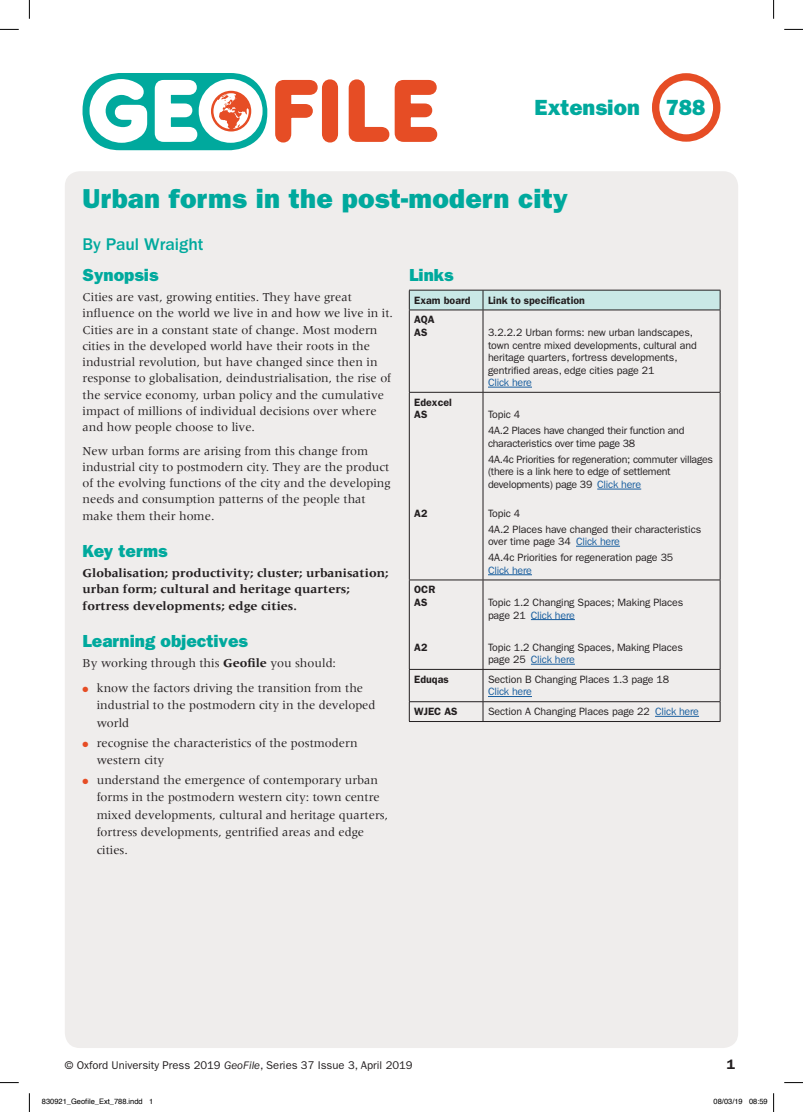
<style>
.page{position:relative;width:803px;height:1112px;background:#fff}
.page>*{position:absolute;margin:0;border:0;box-sizing:border-box;transform-origin:0 0}
.t1{font:89.12px "Frankfurter Medium Std";color:#e64d25}
.t2{font:27.5px "ITC Franklin Gothic Std Hvy";letter-spacing:.01em;color:#00a99d}
.t3{font:22px "ITC Franklin Gothic Std Hvy";color:#00a99d}
.t4{font:17.5px "ITC Franklin Gothic Std Hvy";color:#00a99d}
.t5{font:500 17.5px "ITC Franklin Gothic Std";color:#00a99d}
.t6{font:600 13.75px "ITC Franklin Gothic Std";color:#231f20}
.t7{font:12.5px/16.2px "Meridien LT Std";color:#231f20}
.t8{font:700 12.5px/16.2px "Meridien LT Std";color:#231f20}
.t9{font:11.25px "ITC Franklin Gothic Std";color:#231f20}
.t10{font:10.62px/12.5px "ITC Franklin Gothic Std";letter-spacing:-.01em;color:#231f20}
.t11{font:600 10.62px/12.5px "ITC Franklin Gothic Std";color:#231f20}
.t12{font:10.62px "ITC Franklin Gothic Std";letter-spacing:-.02em;color:#175d9e}
.t13{font:7.5px "Helvetica";color:#000}
.s1{color:#fff}
.s2{font-weight:700}
.s3{color:#e64d25}
.s4{color:#175d9e}
.s5{font-style:italic}
</style>
<div class="page">
<svg style="left:656px;top:77px;width:61px;height:61px"></svg>
<div style="left:652px;top:73px;width:68px;height:69px;border:7px solid #e64d25;border-radius:50%"></div>
<div style="left:83px;top:73px;width:184px;height:77px;background:#00a99d;border-radius:37px"></div>
<svg style="left:88px;top:78px;width:60px;height:66px"></svg>
<svg style="left:275px;top:79px;width:64px;height:64px"></svg>
<svg style="left:348px;top:79px;width:90px;height:63px"></svg>
<svg style="left:154px;top:78px;width:110px;height:66px"></svg>
<div style="left:211px;top:91px;width:40px;height:40px;border:2px solid #e64d25;border-radius:50%"></div>
<div style="left:65px;top:171px;width:673px;height:876px;background:#efedec;border-radius:15px"></div>
<div style="left:409px;top:290px;width:312px;height:20px;background:#c9e8e6"></div>
<hr style="left:409px;top:309px;width:74px;height:1px;background:#231f20">
<hr style="left:409px;top:310px;width:1px;height:82px;background:#231f20">
<hr style="left:483px;top:309px;width:237px;height:1px;background:#231f20">
<hr style="left:483px;top:310px;width:1px;height:82px;background:#231f20">
<hr style="left:720px;top:310px;width:1px;height:82px;background:#231f20">
<hr style="left:409px;top:392px;width:74px;height:1px;background:#231f20">
<hr style="left:409px;top:392px;width:1px;height:187px;background:#231f20">
<hr style="left:483px;top:392px;width:237px;height:1px;background:#231f20">
<hr style="left:483px;top:392px;width:1px;height:187px;background:#231f20">
<hr style="left:720px;top:392px;width:1px;height:187px;background:#231f20">
<hr style="left:409px;top:579px;width:74px;height:1px;background:#231f20">
<hr style="left:409px;top:580px;width:1px;height:89px;background:#231f20">
<hr style="left:483px;top:579px;width:237px;height:1px;background:#231f20">
<hr style="left:483px;top:580px;width:1px;height:89px;background:#231f20">
<hr style="left:720px;top:580px;width:1px;height:89px;background:#231f20">
<hr style="left:409px;top:669px;width:74px;height:1px;background:#231f20">
<hr style="left:409px;top:669px;width:1px;height:32px;background:#231f20">
<hr style="left:483px;top:669px;width:237px;height:1px;background:#231f20">
<hr style="left:483px;top:669px;width:1px;height:32px;background:#231f20">
<hr style="left:720px;top:669px;width:1px;height:32px;background:#231f20">
<hr style="left:409px;top:701px;width:74px;height:1px;background:#231f20">
<svg style="left:409px;top:701px;width:1px;height:20px"></svg>
<hr style="left:483px;top:701px;width:237px;height:1px;background:#231f20">
<svg style="left:483px;top:701px;width:1px;height:20px"></svg>
<svg style="left:720px;top:701px;width:1px;height:20px"></svg>
<hr style="left:409px;top:721px;width:74px;height:1px;background:#231f20">
<hr style="left:483px;top:721px;width:237px;height:1px;background:#231f20">
<hr style="left:488px;top:387px;width:44px;height:1px;background:#175d9e">
<hr style="left:597px;top:488px;width:44px;height:1px;background:#175d9e">
<hr style="left:576px;top:546px;width:44px;height:1px;background:#175d9e">
<hr style="left:488px;top:574px;width:44px;height:1px;background:#175d9e">
<hr style="left:531px;top:619px;width:44px;height:1px;background:#175d9e">
<hr style="left:531px;top:663px;width:44px;height:1px;background:#175d9e">
<hr style="left:488px;top:696px;width:44px;height:1px;background:#175d9e">
<hr style="left:655px;top:716px;width:44px;height:1px;background:#175d9e">
<svg style="left:0;top:29px;width:19px;height:1px"></svg>
<svg style="left:784px;top:29px;width:19px;height:1px"></svg>
<svg style="left:0;top:1082px;width:19px;height:1px"></svg>
<svg style="left:784px;top:1082px;width:19px;height:1px"></svg>
<svg style="left:29px;top:0;width:1px;height:19px"></svg>
<svg style="left:29px;top:1093px;width:1px;height:18px"></svg>
<svg style="left:773px;top:0;width:1px;height:19px"></svg>
<svg style="left:773px;top:1093px;width:1px;height:18px"></svg>
<h1 class="t1" style="left:88px;top:61px;width:351px"><span class="s1">GEO</span>FILE</h1>
<h3 class="t3" style="left:535px;top:95px;width:107px">Extension</h3>
<h3 class="t3" style="left:666px;top:94px;width:41px">788</h3>
<h2 class="t2" style="left:83px;top:182px;width:487px">Urban forms in the post-modern city</h2>
<h3 class="t5" style="left:83px;top:234px;width:122px">By Paul Wraight</h3>
<h3 class="t4" style="left:83px;top:265px;width:77px">Synopsis</h3>
<p class="t7" style="left:83px;top:289px;width:312px">Cities are vast, growing entities. They have great influence on the world we live in and how we live in it.<br>Cities are in a constant state of change. Most modern cities in the developed world have their roots in the industrial revolution, but have changed since then in response to globalisation, deindustrialisation, the rise of the service economy, urban policy and the cumulative impact of millions of individual decisions over where and how people choose to live.</p>
<p class="t7" style="left:83px;top:442px;width:310px">New urban forms are arising from this change from industrial city to postmodern city. They are the product of the evolving functions of the city and the developing needs and consumption patterns of the people that make them their home.</p>
<h3 class="t4" style="left:83px;top:541px;width:86px">Key terms</h3>
<p class="t8" style="left:83px;top:564px;width:307px">Globalisation; productivity; cluster; urbanisation; urban form; cultural and heritage quarters; fortress developments; edge cities.</p>
<h3 class="t4" style="left:83px;top:631px;width:167px">Learning objectives</h3>
<p class="t7" style="left:83px;top:655px;width:255px">By working through this <span class="s2">Geofile</span> you should:</p>
<p class="t7" style="left:97px;top:678px;width:280px;line-height:17.5px;text-indent:-14px"><span class="s3">●</span> know the factors driving the transition from the industrial to the postmodern city in the developed world</p>
<p class="t7" style="left:97px;top:733px;width:262px;line-height:17.5px;text-indent:-14px"><span class="s3">●</span> recognise the characteristics of the postmodern western city</p>
<p class="t7" style="left:97px;top:770px;width:293px;line-height:17.5px;text-indent:-14px"><span class="s3">●</span> understand the emergence of contemporary urban forms in the postmodern western city: town centre mixed developments, cultural and heritage quarters, fortress developments, gentrified areas and edge cities.</p>
<h3 class="t4" style="left:409px;top:265px;width:46px">Links</h3>
<p class="t11" style="left:414px;top:294px;width:58px">Exam board</p>
<p class="t11" style="left:488px;top:294px;width:98px">Link to specification</p>
<p class="t11" style="left:414px;top:313px;width:22px">AQA<br>AS</p>
<p class="t10" style="left:488px;top:326px;width:210px">3.2.2.2 Urban forms: new urban landscapes, town centre mixed developments, cultural and heritage quarters, fortress developments, gentrified areas, edge cities page 21</p>
<p class="t12" style="left:488px;top:376px;width:45px">Click here</p>
<p class="t11" style="left:414px;top:396px;width:39px">Edexcel<br>AS</p>
<p class="t10" style="left:488px;top:407px;width:198px;line-height:16px">Topic 4<br>4A.2 Places have changed their function and</p>
<p class="t10" style="left:488px;top:435px;width:227px;line-height:16px">characteristics over time page 38<br>4A.4c Priorities for regeneration; commuter villages</p>
<p class="t10" style="left:488px;top:465px;width:184px">(there is a link here to edge of settlement developments) page 39 <span class="s4">Click here</span></p>
<p class="t10" style="left:488px;top:505px;width:215px;line-height:16px">Topic 4<br>4A.2 Places have changed their characteristics</p>
<p class="t10" style="left:488px;top:533px;width:187px;line-height:16px">over time page 34 <span class="s4">Click here<br></span>4A.4c Priorities for regeneration page 35</p>
<p class="t12" style="left:488px;top:564px;width:45px">Click here</p>
<p class="t11" style="left:414px;top:506px;width:15px">A2</p>
<p class="t11" style="left:414px;top:583px;width:23px">OCR<br>AS</p>
<p class="t11" style="left:414px;top:640px;width:15px">A2</p>
<p class="t10" style="left:488px;top:596px;width:197px">Topic 1.2 Changing Spaces; Making Places page 21 <span class="s4">Click here</span></p>
<p class="t10" style="left:488px;top:640px;width:196px">Topic 1.2 Changing Spaces, Making Places page 25 <span class="s4">Click here</span></p>
<p class="t11" style="left:414px;top:673px;width:36px">Eduqas</p>
<p class="t10" style="left:488px;top:673px;width:183px">Section B Changing Places 1.3 page 18</p>
<p class="t12" style="left:488px;top:685px;width:45px">Click here</p>
<p class="t11" style="left:414px;top:705px;width:45px">WJEC AS</p>
<p class="t10" style="left:488px;top:705px;width:213px">Section A Changing Places page 22 <span class="s4">Click here</span></p>
<p class="t9" style="left:65px;top:1058px;width:349px">© Oxford University Press 2019 <span class="s5">GeoFile</span>, Series 37 Issue 3, April 2019</p>
<p class="t6" style="left:727px;top:1055px;width:10px">1</p>
<p class="t13" style="left:42px;top:1095px;width:113px">830921_Geofile_Ext_788.indd 1</p>
<p class="t13" style="left:713px;top:1095px;width:56px">08/03/19 08:59</p>
</div>
